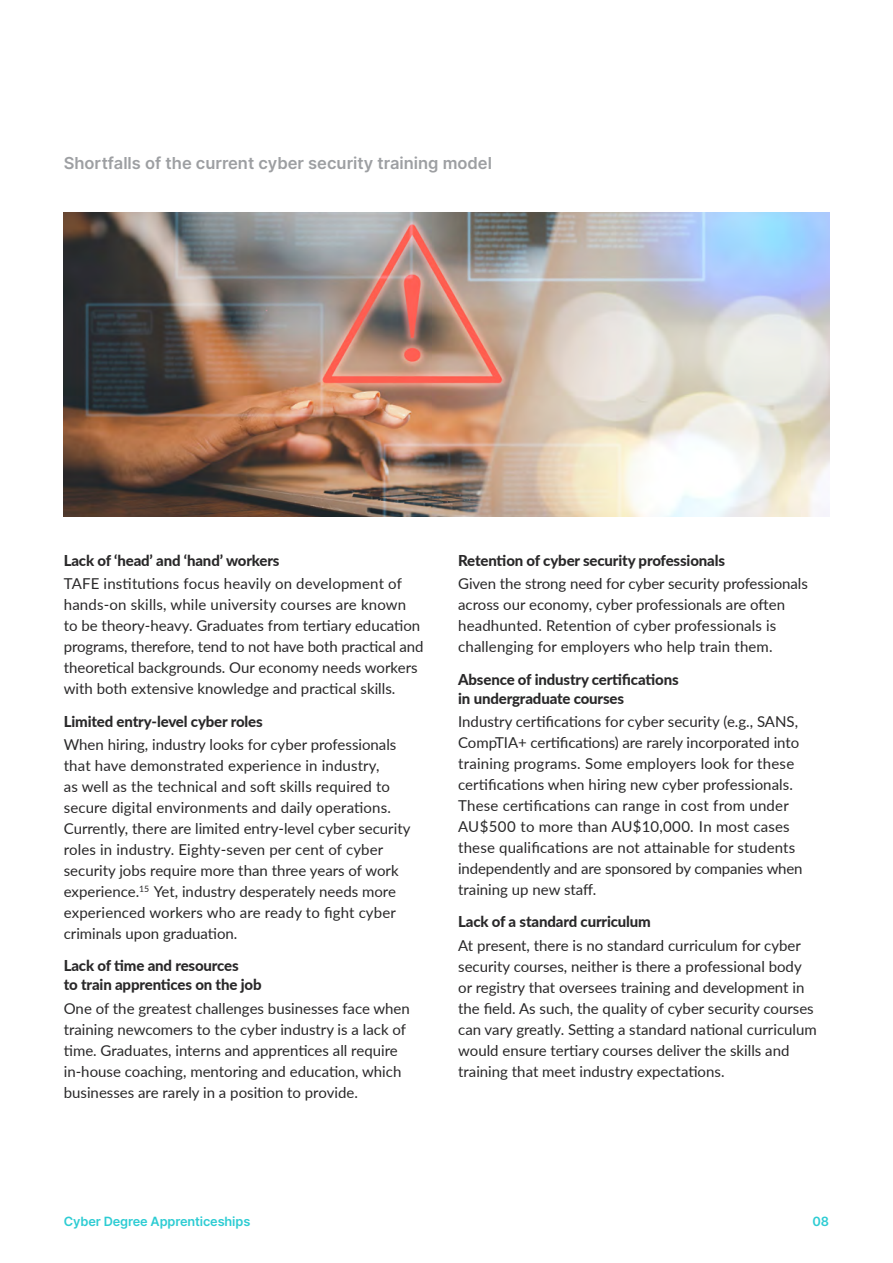
<style>
.page{position:relative;width:893px;height:1263px;background:#fff}
.page>*{position:absolute;margin:0;border:0;box-sizing:border-box;transform-origin:0 0}
.t1{font:16.5px "Inter";color:#9d9fa2}
.t2{font:15px/21px "Lato";color:#292829}
.t3{font:800 15px/19.5px "Lato";letter-spacing:-.01em;color:#292829}
.t4{font:12.75px "Inter";letter-spacing:-.01em;color:#2dccd3}
</style>
<div class="page">
<img style="left:64px;top:213px;width:765px;height:304px">
<p class="t1" style="left:64px;top:151px;width:430px">Shortfalls of the current cyber security training model</p>
<p class="t3" style="left:64px;top:550px;width:217px">Lack of ‘head’ and ‘hand’ workers</p>
<p class="t2" style="left:64px;top:573px;width:361px">TAFE institutions focus heavily on development of hands-on skills, while university courses are known to be theory-heavy. Graduates from tertiary education programs, therefore, tend to not have both practical and theoretical backgrounds. Our economy needs workers with both extensive knowledge and practical skills.</p>
<p class="t3" style="left:64px;top:711px;width:201px">Limited entry-level cyber roles</p>
<p class="t2" style="left:64px;top:733px;width:348px">When hiring, industry looks for cyber professionals that have demonstrated experience in industry,<br>as well as the technical and soft skills required to secure digital environments and daily operations.<br>Currently, there are limited entry-level cyber security roles in industry. Eighty-seven per cent of cyber security jobs require more than three years of work experience.<sup>15</sup> Yet, industry desperately needs more experienced workers who are ready to fight cyber criminals upon graduation.</p>
<p class="t3" style="left:64px;top:955px;width:199px">Lack of time and resources<br>to train apprentices on the job</p>
<p class="t2" style="left:64px;top:997px;width:348px">One of the greatest challenges businesses face when training newcomers to the cyber industry is a lack of time. Graduates, interns and apprentices all require in-house coaching, mentoring and education, which businesses are rarely in a position to provide.</p>
<p class="t3" style="left:458px;top:550px;width:268px">Retention of cyber security professionals</p>
<p class="t2" style="left:458px;top:573px;width:351px">Given the strong need for cyber security professionals across our economy, cyber professionals are often headhunted. Retention of cyber professionals is challenging for employers who help train them.</p>
<p class="t3" style="left:458px;top:669px;width:222px">Absence of industry certifications in undergraduate courses</p>
<p class="t2" style="left:458px;top:710px;width:346px">Industry certifications for cyber security (e.g., SANS, CompTIA+ certifications) are rarely incorporated into training programs. Some employers look for these certifications when hiring new cyber professionals.<br>These certifications can range in cost from under AU$500 to more than AU$10,000. In most cases these qualifications are not attainable for students independently and are sponsored by companies when training up new staff.</p>
<p class="t3" style="left:458px;top:911px;width:194px">Lack of a standard curriculum</p>
<p class="t2" style="left:458px;top:934px;width:360px">At present, there is no standard curriculum for cyber security courses, neither is there a professional body or registry that oversees training and development in the field. As such, the quality of cyber security courses can vary greatly. Setting a standard national curriculum would ensure tertiary courses deliver the skills and training that meet industry expectations.</p>
<p class="t4" style="left:64px;top:1212px;width:188px">Cyber Degree Apprenticeships</p>
<p class="t4" style="left:813px;top:1212px;width:18px">08</p>
</div>
